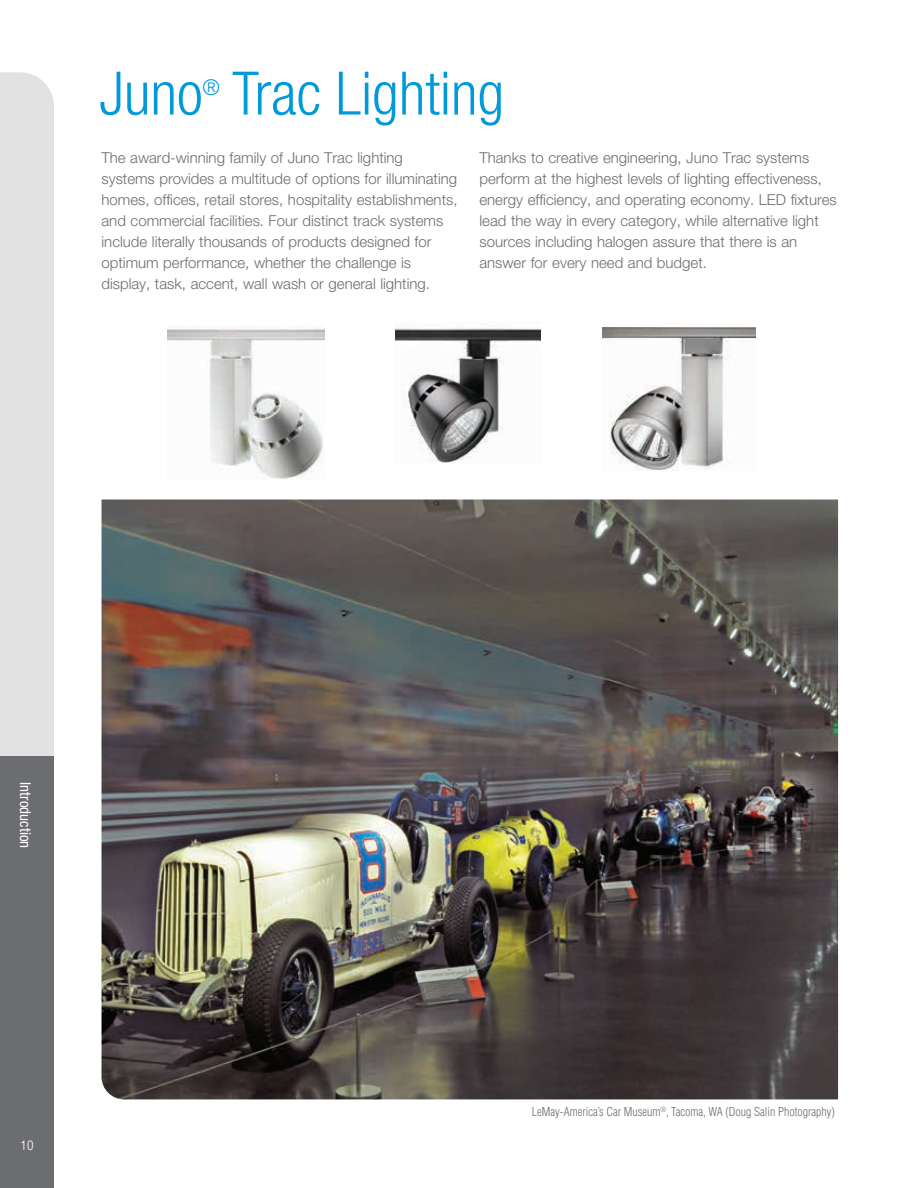
<style>
.page{position:relative;width:918px;height:1188px;background:#fff}
.page>*{position:absolute;margin:0;border:0;box-sizing:border-box;transform-origin:0 0}
.t1{font:300 condensed 60px "Helvetica Neue LT Std";color:#009ada}
.t2{font:300 condensed 21.9px "Helvetica Neue LT Std";color:#009ada}
.t3{font:300 15px/21px "Helvetica Neue LT Std";color:#6c6d70}
.t4{font:condensed 15px "Helvetica Neue LT Std";color:#fff}
.t5{font:300 condensed 13.5px "Helvetica Neue LT Std";color:#fff}
.t6{font:300 condensed 12px "Helvetica LT Std";color:#6c6d70}
</style>
<div class="page">
<div style="left:0;top:72px;width:54px;height:684px;background:#e2e2e2"></div>
<div style="left:0;top:756px;width:54px;height:432px;background:#6c6d70"></div>
<img style="left:102px;top:500px;width:736px;height:599px">
<img style="left:603px;top:327px;width:153px;height:144px">
<img style="left:167px;top:328px;width:158px;height:151px">
<img style="left:395px;top:328px;width:145px;height:136px">
<p class="t1" style="left:99px;top:59px;width:105px">Juno</p>
<p class="t2" style="left:203px;top:74px;width:19px">®</p>
<p class="t1" style="left:232px;top:59px;width:273px">Trac Lighting</p>
<p class="t3" style="left:479px;top:147px;width:359px">Thanks to creative engineering, Juno Trac systems perform at the highest levels of lighting effectiveness, energy efficiency, and operating economy. LED fixtures lead the way in every category, while alternative light sources including halogen assure that there is an answer for every need and budget.</p>
<p class="t3" style="left:102px;top:147px;width:357px">The award-winning family of Juno Trac lighting systems provides a multitude of options for illuminating homes, offices, retail stores, hospitality establishments, and commercial facilities. Four distinct track systems include literally thousands of products designed for optimum performance, whether the challenge is display, task, accent, wall wash or general lighting.</p>
<p class="t4" style="left:34px;top:782px;width:67px;rotate:90deg">Introduction</p>
<p class="t5" style="left:21px;top:1138px;width:14px">10</p>
<p class="t6" style="left:532px;top:1105px;width:305px">LeMay-America’s Car Museum<sup>®</sup>, Tacoma, WA (Doug Salin Photography)</p>
</div>
